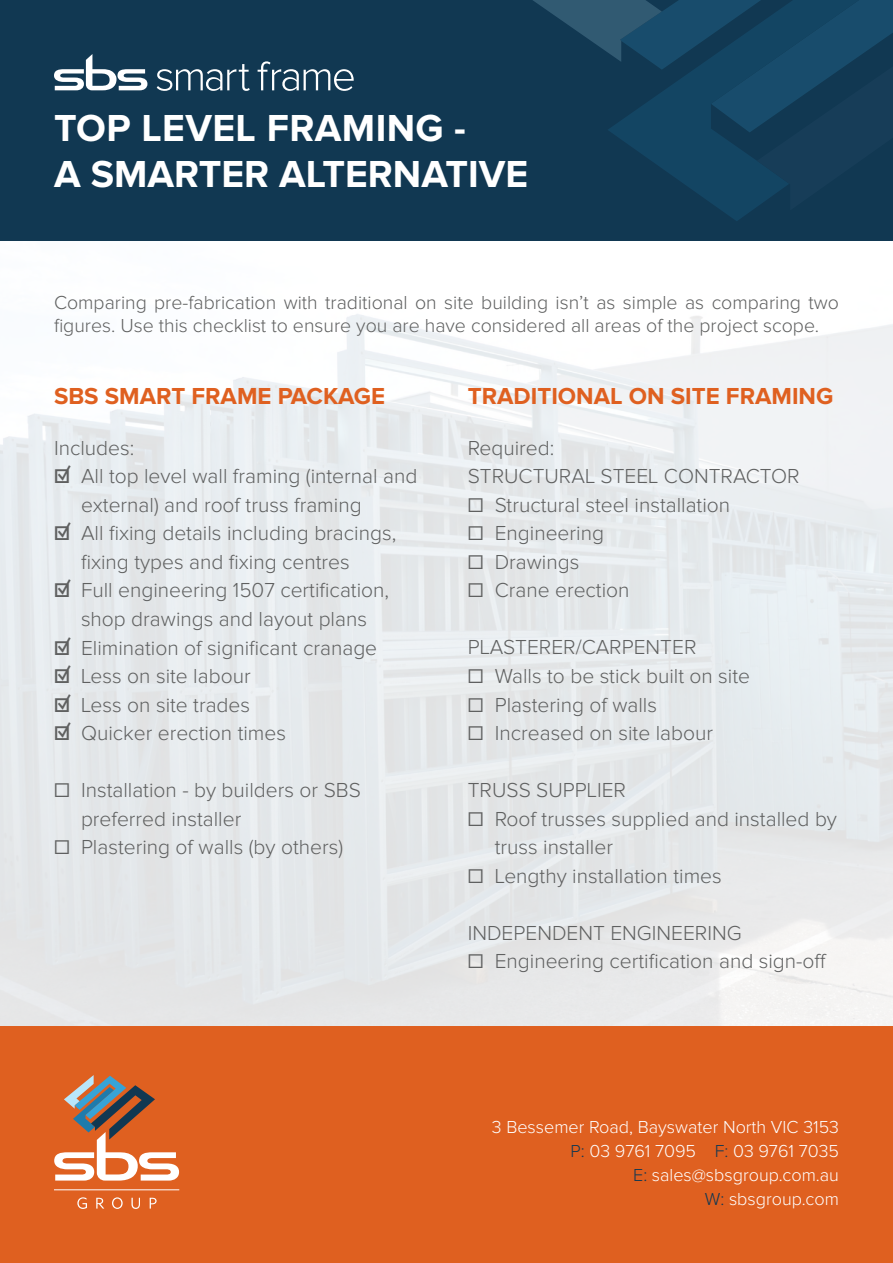
<style>
.page{position:relative;width:893px;height:1263px;background:#fff}
.page>*{position:absolute;margin:0;border:0;box-sizing:border-box;transform-origin:0 0}
.t1{font:700 39px/46.8px "Proxima Nova";color:#fff}
.t2{font:700 24px "Proxima Nova";color:#df6020}
.t3{font:300 21px/28.5px "Proxima Nova";color:#5f6060}
.t4{font:300 19.5px/23.4px "Proxima Nova";color:#5f6060}
.t5{font:300 18px/24px "Proxima Nova";color:#fff;text-align:right}
.s1{font-weight:700;font-size:24px}
.s2{font-weight:400;font-size:24px}
.s3{color:#113852}
</style>
<div class="page">
<img style="left:0;top:240px;width:893px;height:786px">
<div style="left:0;top:1026px;width:893px;height:237px;background:#df6020"></div>
<div style="left:0;top:0;width:893px;height:240px;background:#113852"></div>
<svg style="left:531px;top:0;width:362px;height:268px"></svg>
<svg style="left:54px;top:1075px;width:125px;height:105px"></svg>
<hr style="left:54px;top:1189px;width:125px;height:1px;background:#fff">
<svg style="left:77px;top:1197px;width:10px;height:12px"></svg>
<svg style="left:96px;top:1198px;width:8px;height:10px"></svg>
<svg style="left:112px;top:1197px;width:11px;height:12px"></svg>
<svg style="left:131px;top:1198px;width:9px;height:11px"></svg>
<svg style="left:150px;top:1198px;width:7px;height:10px"></svg>
<svg style="left:54px;top:54px;width:93px;height:36px"></svg>
<svg style="left:157px;top:64px;width:93px;height:27px"></svg>
<svg style="left:258px;top:61px;width:96px;height:30px"></svg>
<h1 class="t1" style="left:54px;top:105px;width:476px">TOP LEVEL FRAMING -<br>A SMARTER ALTERNATIVE</h1>
<p class="t4" style="left:54px;top:291px;width:786px">Comparing pre-fabrication with traditional on site building isn’t as simple as comparing two figures. Use this checklist to ensure you are have considered all areas of the project scope.</p>
<p class="t2" style="left:54px;top:382px;width:333px">SBS SMART FRAME PACKAGE</p>
<p class="t2" style="left:468px;top:382px;width:367px">TRADITIONAL ON SITE FRAMING</p>
<p class="t3" style="left:54px;top:434px;width:82px">Includes:</p>
<p class="t3" style="left:81px;top:463px;width:338px;text-indent:-27px"><span class="s1">☑</span> All top level wall framing (internal and external) and roof truss framing</p>
<p class="t3" style="left:81px;top:520px;width:317px;text-indent:-27px"><span class="s1">☑</span> All fixing details including bracings, fixing types and fixing centres</p>
<p class="t3" style="left:54px;top:577px;width:337px;text-align:center"><span class="s1">☑</span> Full engineering 1507 certification, shop drawings and layout plans</p>
<p class="t3" style="left:54px;top:634px;width:325px"><span class="s1">☑</span> Elimination of significant cranage</p>
<p class="t3" style="left:54px;top:662px;width:198px"><span class="s1">☑</span> Less on site labour</p>
<p class="t3" style="left:54px;top:691px;width:198px"><span class="s1">☑</span> Less on site trades</p>
<p class="t3" style="left:54px;top:719px;width:234px"><span class="s1">☑</span> Quicker erection times</p>
<p class="t3" style="left:468px;top:434px;width:333px">Required:<br>STRUCTURAL STEEL CONTRACTOR <span class="s2">☐</span> Structural steel installation<br><span class="s2">☐</span> Engineering<br><span class="s2">☐</span> Drawings<br><span class="s2">☐</span> Crane erection</p>
<p class="t3" style="left:468px;top:634px;width:284px">PLASTERER/CARPENTER<br><span class="s2">☐</span> Walls to be stick built on site <span class="s2">☐</span> Plastering of walls<br><span class="s2">☐</span> Increased on site labour</p>
<p class="t3" style="left:54px;top:776px;width:308px"><span class="s2">☐</span> Installation - by builders or SBS</p>
<p class="t3" style="left:81px;top:805px;width:162px">preferred installer</p>
<p class="t3" style="left:54px;top:833px;width:291px"><span class="s2">☐</span> Plastering of walls (by others)</p>
<p class="t3" style="left:468px;top:776px;width:160px">TRUSS SUPPLIER</p>
<p class="t3" style="left:468px;top:805px;width:371px"><span class="s2">☐</span> Roof trusses supplied and installed by</p>
<p class="t3" style="left:495px;top:833px;width:120px">truss installer</p>
<p class="t3" style="left:468px;top:862px;width:256px"><span class="s2">☐</span> Lengthy installation times</p>
<p class="t3" style="left:468px;top:919px;width:361px">INDEPENDENT ENGINEERING<br><span class="s2">☐</span> Engineering certification and sign-off</p>
<p class="t5" style="left:492px;top:1116px;width:349px">3 Bessemer Road, Bayswater North VIC 3153<br><span class="s3">P:</span> 03 9761 7095 <span class="s3">F:</span> 03 9761 7035<br><span class="s3">E:</span> sales@sbsgroup.com.au<br><span class="s3">W:</span> sbsgroup.com</p>
</div>
